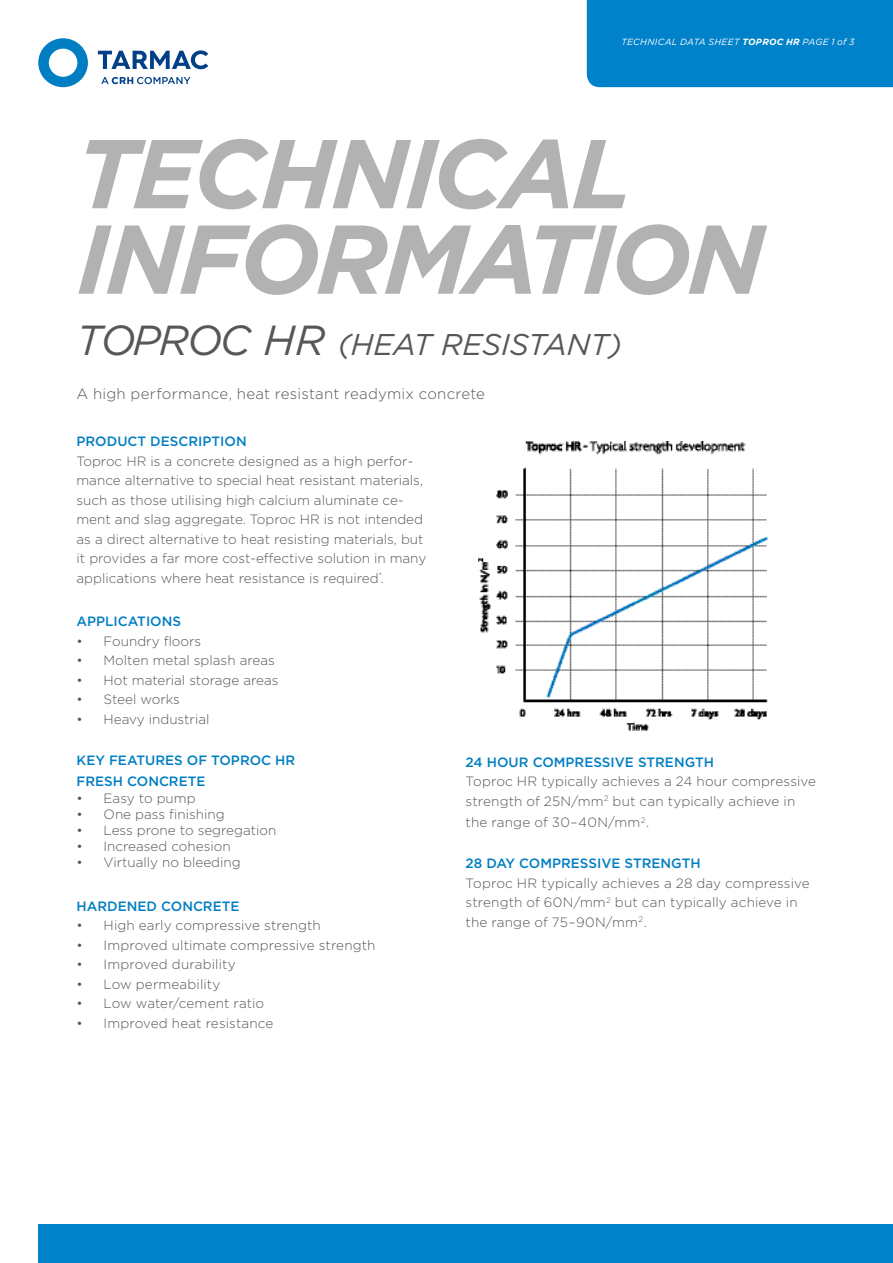
<style>
.page{position:relative;width:893px;height:1263px;background:#fff}
.page>*{position:absolute;margin:0;border:0;box-sizing:border-box;transform-origin:0 0}
.t1{font:italic 700 97.5px/85.5px "Gotham";letter-spacing:-.04em;color:#b3b2b2}
.t2{font:italic 30px "Gotham";color:#575756}
.t3{font:300 15px "Gotham";letter-spacing:.015em;color:#575756}
.t4{font:300 13.5px/19.5px "Gotham";color:#575756}
.t5{font:500 13.5px/21.6px "Gotham";color:#007ec3}
.t6{font:italic 9px "Gotham";letter-spacing:.03em;color:#fff}
.s1{font-weight:700}
.s2{font-size:42px}
</style>
<div class="page">
<div style="left:38px;top:1225px;width:855px;height:38px;background:#0082ca"></div>
<svg style="left:101px;top:77px;width:90px;height:7px"></svg>
<svg style="left:98px;top:50px;width:110px;height:19px"></svg>
<svg style="left:38px;top:38px;width:50px;height:49px"></svg>
<div style="left:587px;top:0;width:306px;height:87px;background:#0082ca"></div>
<img style="left:478px;top:441px;width:290px;height:289px">
<p class="t6" style="left:621px;top:37px;width:235px">TECHNICAL DATA SHEET <span class="s1">TOPROC HR</span> PAGE 1 of 3</p>
<h1 class="t1" style="left:77px;top:130px;width:689px">TECHNICAL<br>INFORMATION</h1>
<h2 class="t2" style="left:77px;top:325px;width:547px"><span class="s2">TOPROC HR</span> (HEAT RESISTANT)</h2>
<p class="t3" style="left:77px;top:385px;width:410px">A high performance, heat resistant readymix concrete</p>
<p class="t5" style="left:77px;top:431px;width:172px">PRODUCT DESCRIPTION</p>
<p class="t4" style="left:77px;top:451px;width:351px">Toproc HR is a concrete designed as a high perfor&shy;mance alternative to special heat resistant materials, such as those utilising high calcium aluminate ce&shy;ment and slag aggregate. Toproc HR is not intended as a direct alternative to heat resisting materials, but it provides a far more cost-effective solution in many applications where heat resistance is required<sup>*</sup>.</p>
<p class="t5" style="left:77px;top:610px;width:106px">APPLICATIONS</p>
<p class="t4" style="left:77px;top:631px;width:126px">• Foundry floors</p>
<p class="t4" style="left:77px;top:650px;width:200px">• Molten metal splash areas</p>
<p class="t4" style="left:77px;top:670px;width:204px">• Hot material storage areas</p>
<p class="t4" style="left:77px;top:689px;width:105px">• Steel works</p>
<p class="t4" style="left:77px;top:709px;width:134px">• Heavy industrial</p>
<p class="t5" style="left:77px;top:749px;width:220px">KEY FEATURES OF TOPROC HR<br>FRESH CONCRETE</p>
<p class="t4" style="left:77px;top:788px;width:121px">• Easy to pump</p>
<p class="t4" style="left:77px;top:804px;width:150px">• One pass finishing</p>
<p class="t4" style="left:77px;top:820px;width:201px">• Less prone to segregation</p>
<p class="t4" style="left:77px;top:836px;width:156px">• Increased cohesion</p>
<p class="t4" style="left:77px;top:852px;width:166px">• Virtually no bleeding</p>
<p class="t5" style="left:77px;top:895px;width:164px">HARDENED CONCRETE</p>
<p class="t4" style="left:77px;top:915px;width:246px">• High early compressive strength</p>
<p class="t4" style="left:77px;top:935px;width:300px">• Improved ultimate compressive strength</p>
<p class="t4" style="left:77px;top:954px;width:161px">• Improved durability</p>
<p class="t4" style="left:77px;top:974px;width:145px">• Low permeability</p>
<p class="t4" style="left:77px;top:993px;width:189px">• Low water/cement ratio</p>
<p class="t4" style="left:77px;top:1013px;width:198px">• Improved heat resistance</p>
<p class="t5" style="left:466px;top:751px;width:250px">24 HOUR COMPRESSIVE STRENGTH</p>
<p class="t4" style="left:466px;top:771px;width:352px">Toproc HR typically achieves a 24 hour compressive strength of 25N/mm<sup>2</sup> but can typically achieve in</p>
<p class="t4" style="left:466px;top:812px;width:185px">the range of 30–40N/mm<sup>2</sup>.</p>
<p class="t5" style="left:466px;top:852px;width:237px">28 DAY COMPRESSIVE STRENGTH</p>
<p class="t4" style="left:466px;top:873px;width:345px">Toproc HR typically achieves a 28 day compressive strength of 60N/mm<sup>2</sup> but can typically achieve in the range of 75–90N/mm<sup>2</sup>.</p>
</div>
